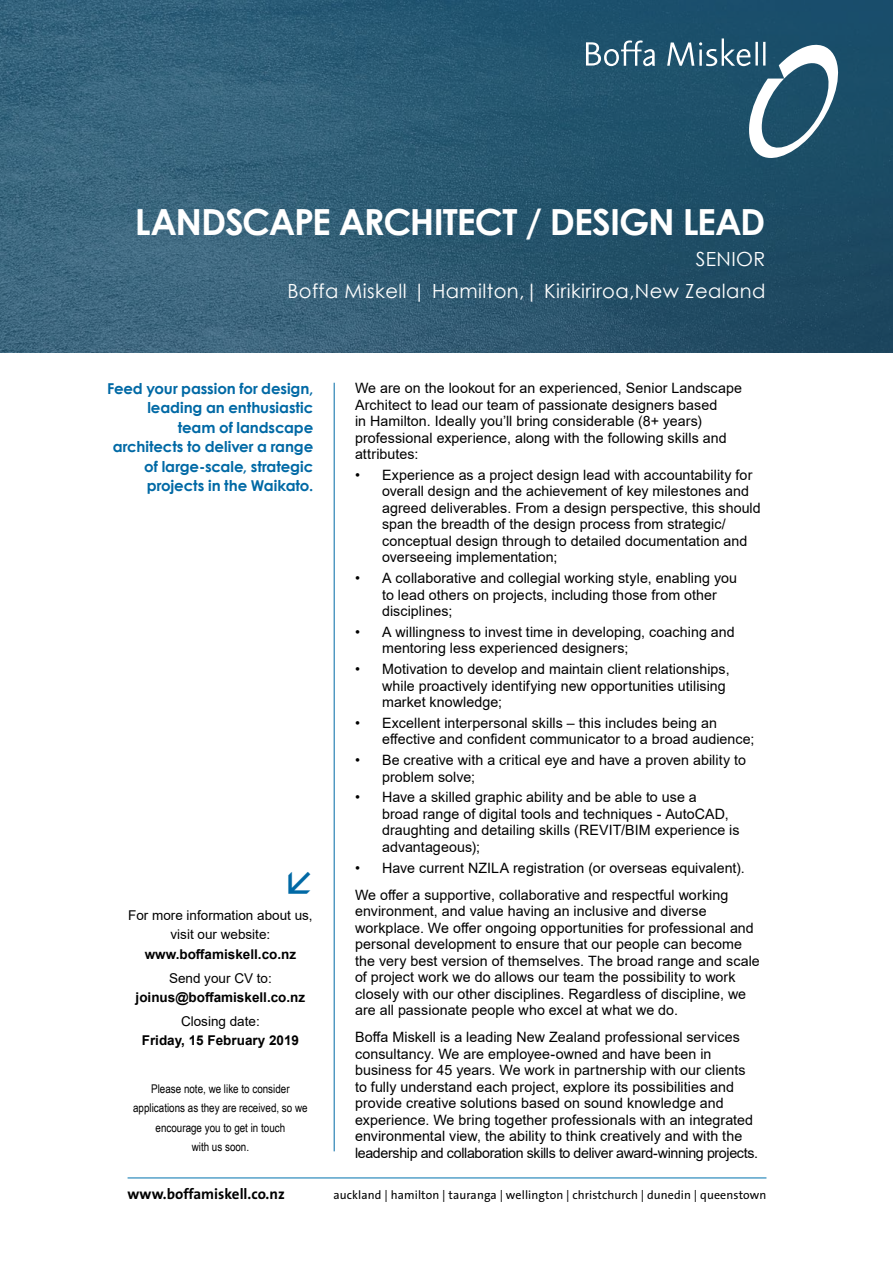
<style>
.page{position:relative;width:893px;height:1263px;background:#fff}
.page>*{position:absolute;margin:0;border:0;box-sizing:border-box;transform-origin:0 0}
.t1{font:700 36px "Century Gothic";letter-spacing:-.035em;color:#fff}
.t2{font:19.5px/31.5px "Century Gothic";letter-spacing:.02em;color:#fff;text-align:right}
.t3{font:700 15px/19.5px "Century Gothic";letter-spacing:-.005em;color:#0069a5;text-align:right}
.t4{font:700 15px "The Sans B7";color:#000}
.t5{font:14.25px/16.5px "Arial";letter-spacing:.005em;color:#000}
.t6{font:700 13.5px "Arial";color:#000}
.t7{font:13.5px/19.5px "Arial";color:#000;text-align:center}
.t8{font:12px/19.5px "Arial Narrow";color:#000;text-align:center}
.t9{font:12px "The Sans B5 Plain";letter-spacing:.01em;color:#000}
</style>
<div class="page">
<svg style="left:0;top:0;width:893px;height:353px;background:#2d5a73"></svg>
<hr style="left:128px;top:1177px;width:638px;height:1px;background:#0073ae">
<hr style="left:334px;top:383px;width:1px;height:768px;background:#0069a5">
<svg style="left:586px;top:35px;width:254px;height:129px;background:#3a667d"></svg>
<h1 class="t1" style="left:135px;top:194px;width:632px">LANDSCAPE ARCHITECT / DESIGN LEAD</h1>
<h2 class="t2" style="left:287px;top:243px;width:480px">SENIOR<br>Boffa Miskell | Hamilton,| Kirikiriroa,New Zealand</h2>
<p class="t3" style="left:107px;top:378px;width:208px">Feed your passion for design, leading an enthusiastic team of landscape architects to deliver a range of large-scale, strategic projects in the Waikato.</p>
<p class="t7" style="left:128px;top:905px;width:186px">For more information about us, visit our website:</p>
<p class="t6" style="left:145px;top:944px;width:153px">www.boffamiskell.co.nz</p>
<p class="t7" style="left:169px;top:968px;width:104px">Send your CV to:</p>
<p class="t6" style="left:136px;top:988px;width:171px">joinus@boffamiskell.co.nz</p>
<p class="t7" style="left:181px;top:1011px;width:80px">Closing date:</p>
<p class="t6" style="left:142px;top:1031px;width:159px">Friday, 15 February 2019</p>
<p class="t8" style="left:133px;top:1078px;width:176px">Please note, we like to consider applications as they are received, so we encourage you to get in touch<br>with us soon.</p>
<p class="t5" style="left:355px;top:380px;width:388px">We are on the lookout for an experienced, Senior Landscape Architect to lead our team of passionate designers based<br>in Hamilton. Ideally you’ll bring considerable (8+ years) professional experience, along with the following skills and attributes:</p>
<p class="t5" style="left:382px;top:466px;width:380px;text-indent:-27px">• Experience as a project design lead with accountability for overall design and the achievement of key milestones and agreed deliverables. From a design perspective, this should span the breadth of the design process from strategic/ conceptual design through to detailed documentation and overseeing implementation;</p>
<p class="t5" style="left:382px;top:570px;width:356px;text-indent:-27px">• A collaborative and collegial working style, enabling you to lead others on projects, including those from other disciplines;</p>
<p class="t5" style="left:382px;top:623px;width:354px;text-indent:-27px">• A willingness to invest time in developing, coaching and mentoring less experienced designers;</p>
<p class="t5" style="left:382px;top:661px;width:349px;text-indent:-27px">• Motivation to develop and maintain client relationships, while proactively identifying new opportunities utilising market knowledge;</p>
<p class="t5" style="left:382px;top:714px;width:374px;text-indent:-27px">• Excellent interpersonal skills – this includes being an effective and confident communicator to a broad audience;</p>
<p class="t5" style="left:382px;top:752px;width:365px;text-indent:-27px">• Be creative with a critical eye and have a proven ability to problem solve;</p>
<p class="t5" style="left:382px;top:789px;width:359px;text-indent:-27px">• Have a skilled graphic ability and be able to use a<br>broad range of digital tools and techniques - AutoCAD, draughting and detailing skills (REVIT/BIM experience is advantageous);</p>
<p class="t5" style="left:355px;top:854px;width:391px;line-height:27.2px">• Have current NZILA registration (or overseas equivalent).<br>We offer a supportive, collaborative and respectful working</p>
<p class="t5" style="left:355px;top:903px;width:406px">environment, and value having an inclusive and diverse workplace. We offer ongoing opportunities for professional and personal development to ensure that our people can become the very best version of themselves. The broad range and scale of project work we do allows our team the possibility to work closely with our other disciplines. Regardless of discipline, we are all passionate people who excel at what we do.</p>
<p class="t5" style="left:355px;top:1029px;width:405px">Boffa Miskell is a leading New Zealand professional services consultancy. We are employee-owned and have been in business for 45 years. We work in partnership with our clients to fully understand each project, explore its possibilities and provide creative solutions based on sound knowledge and experience. We bring together professionals with an integrated environmental view, the ability to think creatively and with the leadership and collaboration skills to deliver award-winning projects.</p>
<p class="t4" style="left:128px;top:1185px;width:159px">www.boffamiskell.co.nz</p>
<p class="t9" style="left:334px;top:1188px;width:434px">auckland | hamilton | tauranga | wellington | christchurch | dunedin | queenstown</p>
</div>
